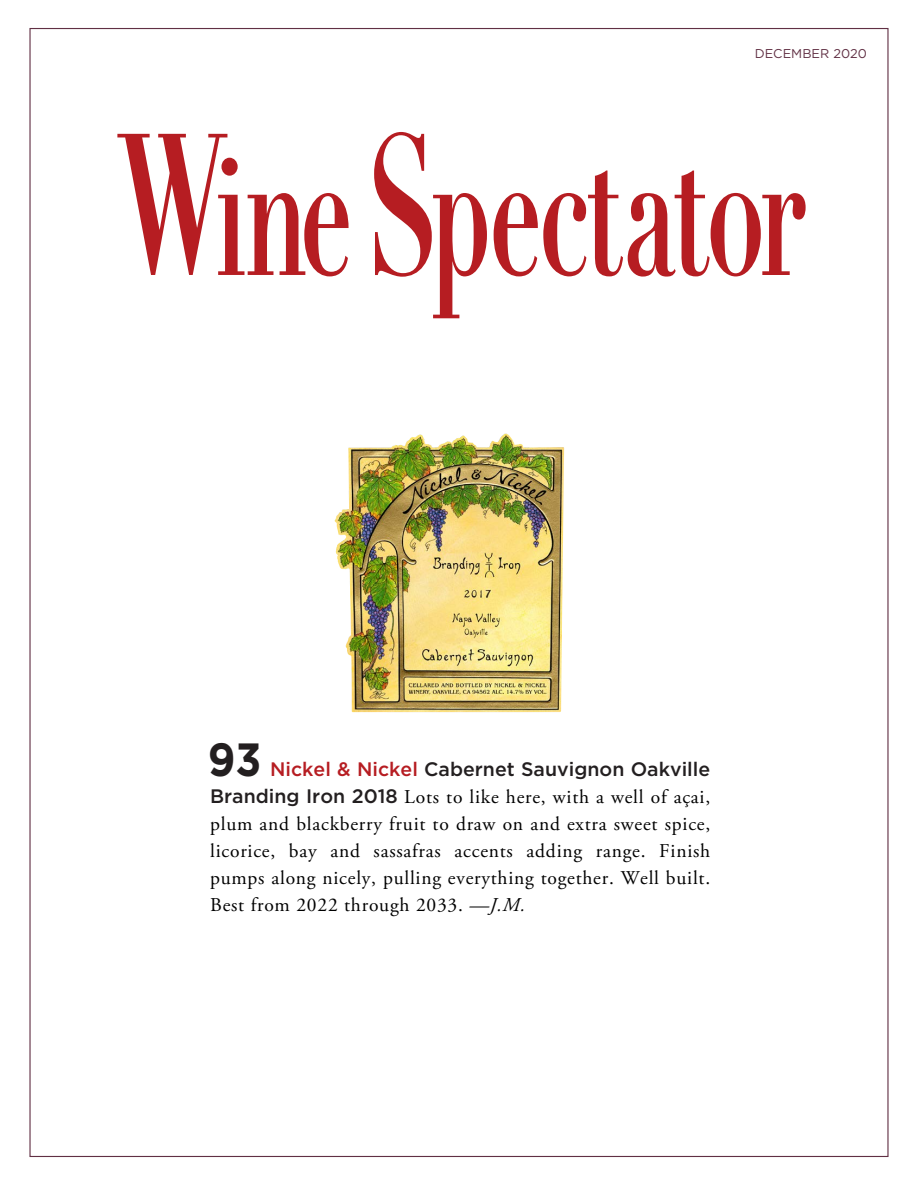
<style>
.page{position:relative;width:918px;height:1188px;background:#fff}
.page>*{position:absolute;margin:0;border:0;box-sizing:border-box;transform-origin:0 0}
.t1{font:700 46.5px "Gotham";color:#231f20;scale:.9 1}
.t2{font:19.5px/27px "Adobe Garamond Pro";letter-spacing:.04em;color:#000;text-align:justify}
.t3{font:500 19.5px "Gotham";color:#231f20}
.t4{font:12.75px "Gotham";letter-spacing:.005em;color:#613044}
.s1{color:#b61d22}
.s2{font-family:"Gotham";font-weight:500;color:#231f20}
.s3{font-style:italic}
</style>
<div class="page">
<svg style="left:117px;top:134px;width:232px;height:142px"></svg>
<div style="left:221px;top:158px;width:17px;height:18px;background:#b61d22;border-radius:50%"></div>
<svg style="left:374px;top:132px;width:113px;height:186px"></svg>
<svg style="left:494px;top:171px;width:312px;height:106px"></svg>
<img style="left:334px;top:434px;width:230px;height:278px">
<p class="t4" style="left:755px;top:45px;width:114px">DECEMBER 2020</p>
<h1 class="t1" style="left:208px;top:729px;width:61px">93</h1>
<p class="t3" style="left:270px;top:757px;width:442px"><span class="s1">Nickel &amp; Nickel</span> Cabernet Sauvignon Oakville</p>
<p class="t2" style="left:210px;top:784px;width:502px"><span class="s2">Branding Iron 2018</span> Lots to like here, with a well of açai, plum and blackberry fruit to draw on and extra sweet spice, licorice, bay and sassafras accents adding range. Finish pumps along nicely, pulling everything together. Well built.<br>Best from 2022 through 2033. <span class="s3">—J.M.</span></p>
</div>
